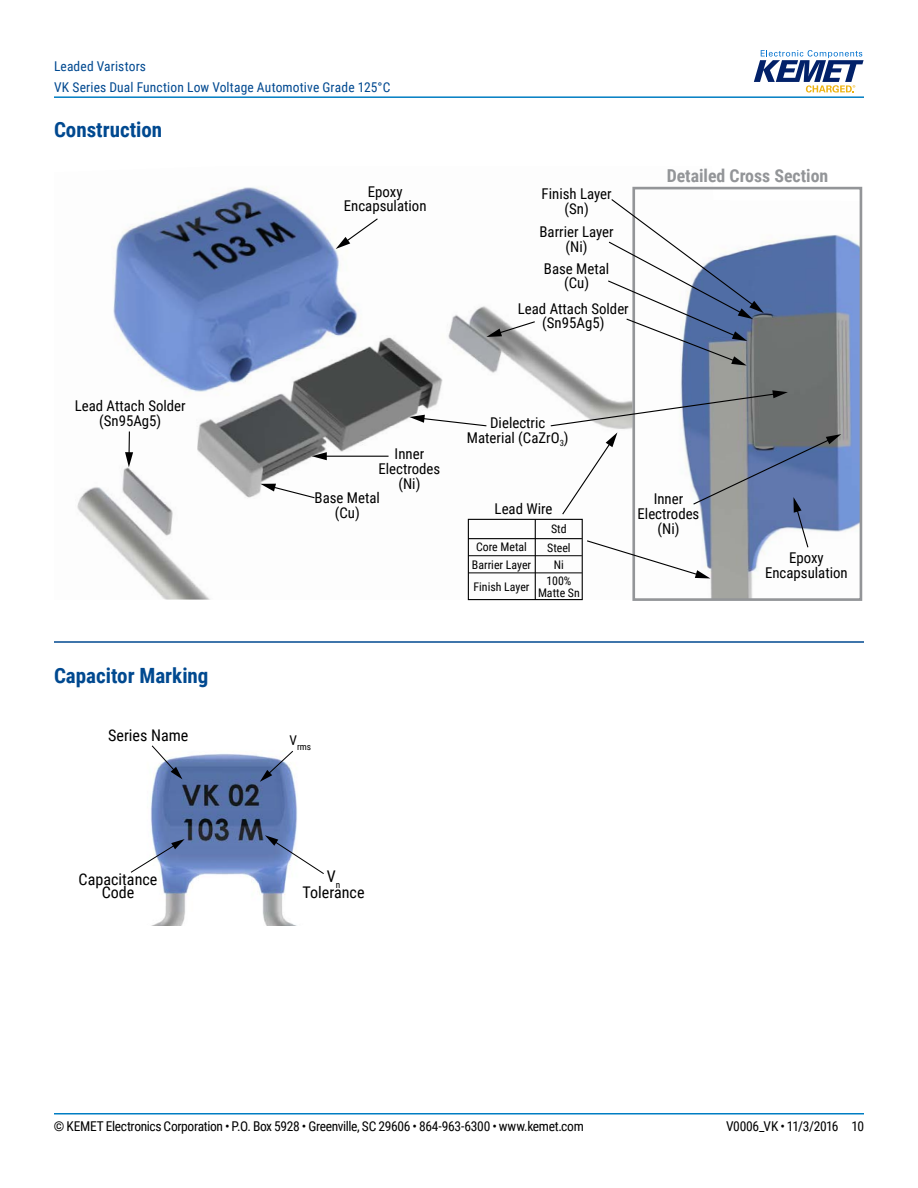
<style>
.page{position:relative;width:918px;height:1188px;background:#fff}
.page>*{position:absolute;margin:0;border:0;box-sizing:border-box;transform-origin:0 0}
.t1{font:700 21px "Roboto Condensed";color:#004990}
.t2{font:700 17.85px "Roboto Condensed";color:#939598}
.t3{font:16.05px/16px "Roboto Condensed";color:#000;text-align:center}
.t4{font:14.85px/14.9px "Roboto Condensed";color:#000;text-align:center}
.t5{font:13.5px "Roboto Condensed";letter-spacing:-.025em;color:#000}
.t6{font:13.5px/21px "Roboto Condensed";letter-spacing:.01em;color:#004990}
.t7{font:11.85px/17.9px "Roboto Condensed";color:#000;text-align:center}
.t8{font:9.45px "Roboto Condensed";color:#000}
</style>
<div class="page">
<hr style="left:54px;top:1113px;width:810px;height:2px;background:#007dc3">
<hr style="left:54px;top:96px;width:810px;height:2px;background:#007dc3">
<svg style="left:754px;top:50px;width:110px;height:43px"></svg>
<hr style="left:54px;top:641px;width:810px;height:2px;background:#004990">
<img style="left:77px;top:186px;width:651px;height:414px">
<img style="left:636px;top:234px;width:222px;height:363px">
<div style="left:632px;top:187px;width:230px;height:414px;border:3px solid #939598"></div>
<svg style="left:336px;top:217px;width:43px;height:32px"></svg>
<svg style="left:409px;top:415px;width:79px;height:12px"></svg>
<svg style="left:607px;top:198px;width:157px;height:168px"></svg>
<svg style="left:486px;top:320px;width:50px;height:17px"></svg>
<svg style="left:125px;top:432px;width:8px;height:35px"></svg>
<hr style="left:324px;top:456px;width:65px;height:1px;background:#000">
<svg style="left:312px;top:452px;width:15px;height:8px"></svg>
<svg style="left:260px;top:484px;width:56px;height:15px"></svg>
<svg style="left:549px;top:390px;width:292px;height:188px"></svg>
<div style="left:468px;top:519px;width:115px;height:81px;border:1px solid #000"></div>
<hr style="left:535px;top:519px;width:1px;height:81px;background:#000">
<hr style="left:468px;top:538px;width:114px;height:1px;background:#000">
<hr style="left:468px;top:555px;width:114px;height:1px;background:#000">
<hr style="left:468px;top:573px;width:114px;height:1px;background:#000">
<img style="left:150px;top:753px;width:148px;height:172px">
<svg style="left:151px;top:745px;width:31px;height:34px"></svg>
<svg style="left:260px;top:750px;width:34px;height:32px"></svg>
<svg style="left:265px;top:835px;width:59px;height:40px"></svg>
<svg style="left:130px;top:839px;width:55px;height:35px"></svg>
<p class="t6" style="left:54px;top:55px;width:338px">Leaded Varistors<br>VK Series Dual Function Low Voltage Automotive Grade 125°C</p>
<h1 class="t1" style="left:54px;top:115px;width:110px">Construction</h1>
<p class="t4" style="left:75px;top:398px;width:112px">Lead Attach Solder (Sn95Ag5)</p>
<h1 class="t1" style="left:54px;top:661px;width:156px">Capacitor Marking</h1>
<p class="t3" style="left:108px;top:727px;width:82px">Series Name</p>
<p class="t4" style="left:344px;top:183px;width:84px">Epoxy<br>Encapsulation</p>
<p class="t4" style="left:378px;top:446px;width:63px">Inner<br>Electrodes (Ni)</p>
<p class="t4" style="left:315px;top:490px;width:67px">Base Metal (Cu)</p>
<p class="t8" style="left:290px;top:740px;width:23px"><sup>V</sup>rms</p>
<p class="t4" style="left:542px;top:186px;width:72px">Finish Layer (Sn)</p>
<p class="t4" style="left:540px;top:224px;width:76px">Barrier Layer (Ni)</p>
<p class="t4" style="left:544px;top:260px;width:67px">Base Metal (Cu)</p>
<p class="t4" style="left:518px;top:300px;width:112px">Lead Attach Solder (Sn95Ag5)</p>
<p class="t2" style="left:667px;top:163px;width:163px">Detailed Cross Section</p>
<p class="t4" style="left:467px;top:415px;width:103px">Dielectric<br>Material (CaZrO<sub>3</sub>)</p>
<p class="t4" style="left:495px;top:501px;width:59px">Lead Wire</p>
<p class="t7" style="left:551px;top:519px;width:17px">Std</p>
<p class="t7" style="left:546px;top:556px;width:27px;line-height:16.4px">Ni<br>100%</p>
<p class="t7" style="left:538px;top:583px;width:43px">Matte Sn</p>
<p class="t7" style="left:472px;top:538px;width:61px">Core Metal<br>Barrier Layer</p>
<p class="t7" style="left:474px;top:578px;width:58px">Finish Layer</p>
<p class="t7" style="left:547px;top:538px;width:25px">Steel</p>
<p class="t4" style="left:638px;top:491px;width:63px">Inner<br>Electrodes (Ni)</p>
<p class="t4" style="left:765px;top:550px;width:84px">Epoxy<br>Encapsulation</p>
<p class="t3" style="left:79px;top:872px;width:80px;line-height:13.4px">Capacitance<br>Code</p>
<p class="t3" style="left:303px;top:868px;width:63px">V<sub>n<br></sub>Tolerance</p>
<p class="t5" style="left:54px;top:1116px;width:531px">© KEMET Electronics Corporation • P.O. Box 5928 • Greenville, SC 29606 • 864-963-6300 • www.kemet.com</p>
<p class="t5" style="left:726px;top:1116px;width:139px">V0006_VK • 11/3/2016 10</p>
</div>
